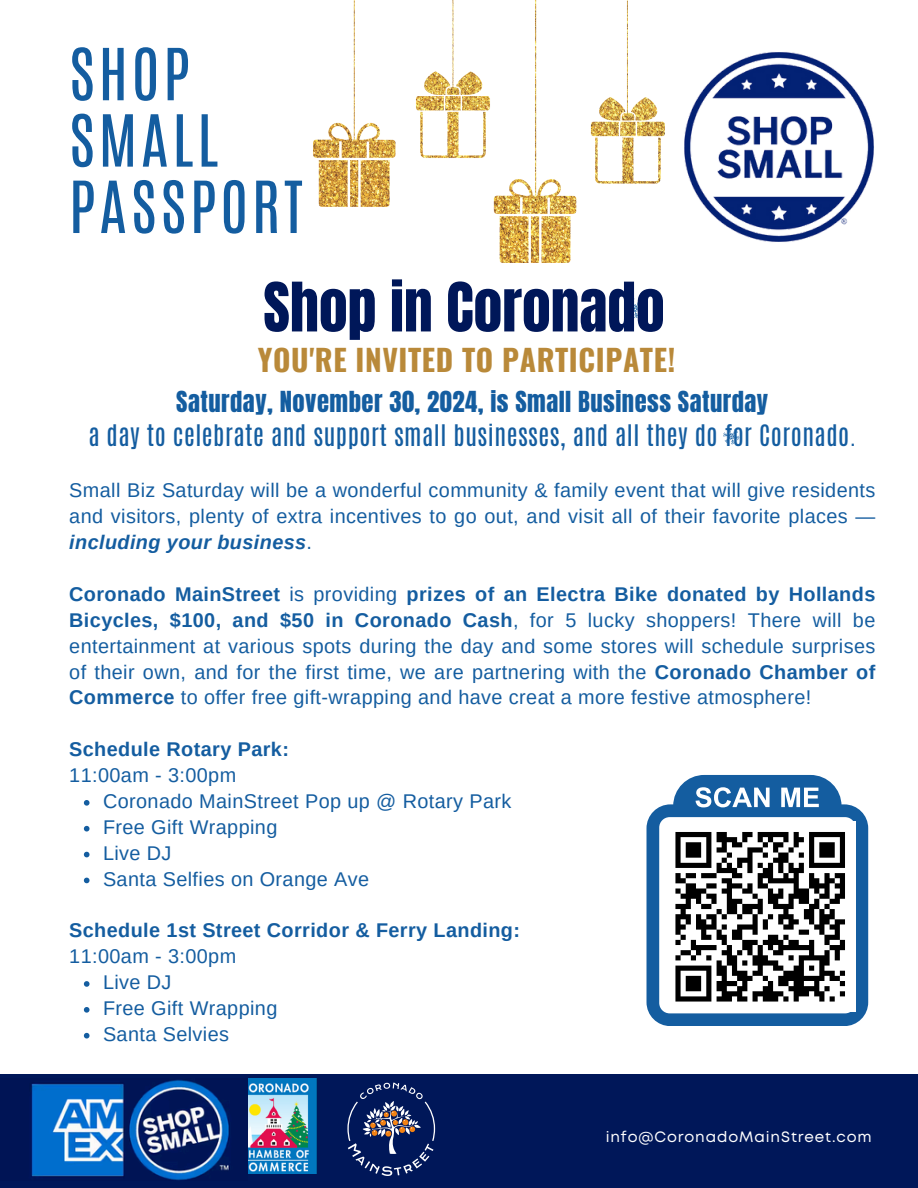
<style>
.page{position:relative;width:918px;height:1188px;background:#fff}
.page>*{position:absolute;margin:0;border:0;box-sizing:border-box;transform-origin:0 0}
.t1{font:60.9px/66.3px "Antonio";letter-spacing:.06em;color:#145da0}
.t2{font:57.6px "Anton";color:#001759}
.t3{font:700 29.7px "Oswald";letter-spacing:.02em;color:#b98939}
.t4{font:24.75px "Antonio";letter-spacing:.02em;color:#145da0}
.t5{font:24.6px "Anton";letter-spacing:.02em;color:#145da0}
.t6{font:19.8px/25.8px "Arimo";letter-spacing:.02em;color:#145da0;text-align:justify}
.t7{font:700 19.8px/25.8px "Arimo";letter-spacing:.02em;color:#145da0}
.t8{font:15px "Mont";letter-spacing:.06em;color:#fff}
.s1{font-weight:700;font-style:italic}
.s2{font-weight:700}
.s3{font-weight:400}
</style>
<div class="page">
<svg style="left:624px;top:298px;width:21px;height:20px"></svg>
<div style="left:647px;top:804px;width:221px;height:222px;background:#145da0;border-radius:24px"></div>
<div style="left:659px;top:817px;width:197px;height:196px;background:#fff;border-radius:10px"></div>
<svg style="left:673px;top:775px;width:169px;height:32px"></svg>
<div style="left:665px;top:822px;width:190px;height:190px;background:#fff"></div>
<svg style="left:675px;top:832px;width:170px;height:170px"></svg>
<div style="left:0;top:1074px;width:918px;height:114px;background:#001759"></div>
<svg style="left:84px;top:800px;width:6px;height:6px"></svg>
<svg style="left:84px;top:826px;width:6px;height:6px"></svg>
<svg style="left:84px;top:852px;width:6px;height:5px"></svg>
<svg style="left:84px;top:878px;width:6px;height:5px"></svg>
<svg style="left:84px;top:981px;width:6px;height:6px"></svg>
<svg style="left:84px;top:1007px;width:6px;height:6px"></svg>
<svg style="left:84px;top:1033px;width:6px;height:6px"></svg>
<svg style="left:723px;top:428px;width:17px;height:17px"></svg>
<img style="left:248px;top:1078px;width:68px;height:96px">
<svg style="left:347px;top:1083px;width:88px;height:93px"></svg>
<img style="left:31px;top:1079px;width:199px;height:101px">
<img style="left:313px;top:0;width:351px;height:262px">
<img style="left:684px;top:52px;width:190px;height:190px">
<p class="t1" style="left:69px;top:41px;width:235px">SHOP<br>SMALL<br>PASSPORT</p>
<p class="t2" style="left:263px;top:266px;width:403px">Shop in Coronado</p>
<h5 class="t3" style="left:258px;top:337px;width:419px">YOU'RE INVITED TO PARTICIPATE!</h5>
<p class="t5" style="left:176px;top:384px;width:594px">Saturday, November 30, 2024, is Small Business Saturday</p>
<p class="t4" style="left:88px;top:417px;width:769px">a day to celebrate and support small businesses, and all they do for Coronado.</p>
<h1 class="t6" style="left:69px;top:478px;width:808px">Small Biz Saturday will be a wonderful community &amp; family event that will give residents and visitors, plenty of extra incentives to go out, and visit all of their favorite places — <span class="s1">including your business</span>.</h1>
<p class="t6" style="left:69px;top:581px;width:808px"><span class="s2">Coronado MainStreet</span> is providing <span class="s2">prizes of an Electra Bike donated by Hollands Bicycles, $100, and $50 in Coronado Cash</span>, for 5 lucky shoppers! There will be entertainment at various spots during the day and some stores will schedule surprises of their own, and for the first time, we are partnering with the <span class="s2">Coronado Chamber of Commerce</span> to offer free gift-wrapping and have creat a more festive atmosphere!</p>
<p class="t7" style="left:69px;top:736px;width:221px">Schedule Rotary Park:<br><span class="s3">11:00am - 3:00pm</span></p>
<h2 class="t6" style="left:103px;top:788px;width:410px">Coronado MainStreet Pop up @ Rotary Park</h2>
<p class="t6" style="left:103px;top:814px;width:176px">Free Gift Wrapping</p>
<p class="t6" style="left:103px;top:840px;width:70px">Live DJ</p>
<h3 class="t6" style="left:103px;top:866px;width:268px">Santa Selfies on Orange Ave</h3>
<h4 class="t7" style="left:69px;top:917px;width:452px">Schedule 1st Street Corridor &amp; Ferry Landing:<br><span class="s3">11:00am - 3:00pm</span></h4>
<h5 class="t6" style="left:103px;top:969px;width:70px">Live DJ</h5>
<h5 class="t6" style="left:103px;top:995px;width:176px">Free Gift Wrapping</h5>
<h5 class="t6" style="left:103px;top:1021px;width:128px">Santa Selvies</h5>
<p class="t8" style="left:606px;top:1131px;width:268px">info@CoronadoMainStreet.com</p>
</div>
